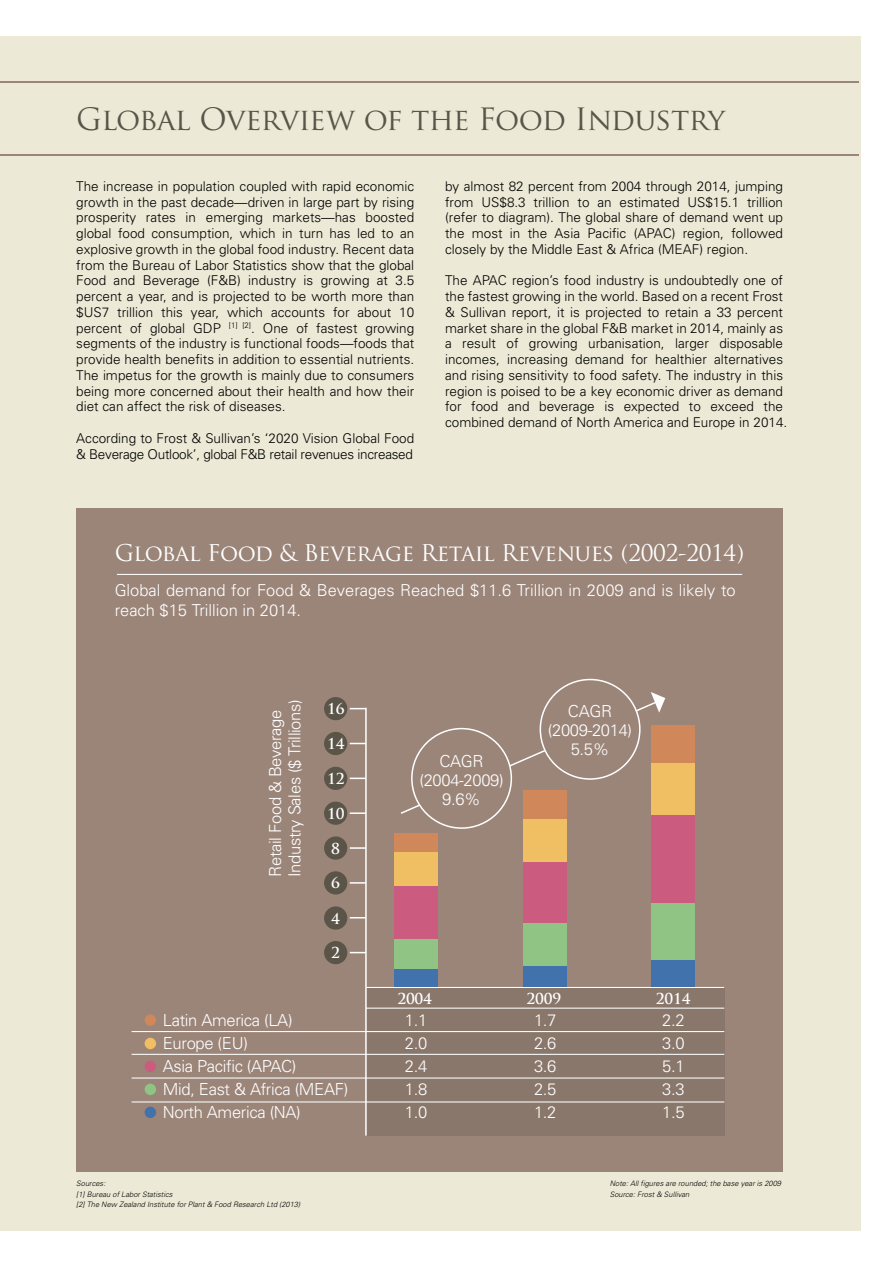
<style>
.page{position:relative;width:893px;height:1263px;background:#fff}
.page>*{position:absolute;margin:0;border:0;box-sizing:border-box;transform-origin:0 0}
.t1{font:30px "Trajan Pro";letter-spacing:-.02em;color:#5b5448}
.t2{font:22.5px "Trajan Pro";letter-spacing:-.02em;color:#fff}
.t3{font:300 16.65px/23.1px "Univers";letter-spacing:-.02em;color:#fff;text-align:justify}
.t4{font:300 16.5px/19.5px "Univers";color:#fff}
.t5{font:700 14.7px "Trajan Pro";letter-spacing:-.015em;color:#fff}
.t6{font:300 13.5px/15.8px "Univers";color:#000;text-align:justify}
.t7{font:300 13.5px/15.8px "Univers";letter-spacing:-.02em;color:#000}
.t8{font:italic 300 7.5px/10.5px "Univers";color:#000}
</style>
<div class="page">
<div style="left:0;top:36px;width:860px;height:1195px;background:#ecead6"></div>
<hr style="left:0;top:154px;width:858px;height:2px;background:#9b8579">
<hr style="left:0;top:81px;width:858px;height:2px;background:#9b8579">
<div style="left:76px;top:508px;width:707px;height:663px;background:#9b8579"></div>
<div style="left:366px;top:987px;width:358px;height:149px;background:#8a776c"></div>
<svg style="left:350px;top:708px;width:15px;height:1px"></svg>
<svg style="left:350px;top:743px;width:15px;height:1px"></svg>
<svg style="left:350px;top:778px;width:15px;height:1px"></svg>
<svg style="left:350px;top:812px;width:15px;height:2px"></svg>
<svg style="left:350px;top:847px;width:15px;height:2px"></svg>
<svg style="left:350px;top:882px;width:15px;height:2px"></svg>
<svg style="left:350px;top:917px;width:15px;height:1px"></svg>
<svg style="left:350px;top:952px;width:15px;height:1px"></svg>
<hr style="left:366px;top:987px;width:358px;height:1px;background:#fff">
<hr style="left:365px;top:708px;width:2px;height:428px;background:#fff">
<div style="left:145px;top:1014px;width:11px;height:12px;background:#d0885a;border-radius:50%"></div>
<div style="left:145px;top:1038px;width:11px;height:11px;background:#f1bf63;border-radius:50%"></div>
<div style="left:145px;top:1060px;width:11px;height:12px;background:#cb5c7f;border-radius:50%"></div>
<div style="left:145px;top:1083px;width:11px;height:12px;background:#90c484;border-radius:50%"></div>
<div style="left:145px;top:1107px;width:11px;height:11px;background:#4272ac;border-radius:50%"></div>
<div style="left:324px;top:941px;width:23px;height:23px;background:#5b5448;border-radius:50%"></div>
<div style="left:324px;top:906px;width:23px;height:24px;background:#5b5448;border-radius:50%"></div>
<div style="left:324px;top:871px;width:23px;height:23px;background:#5b5448;border-radius:50%"></div>
<div style="left:324px;top:836px;width:23px;height:24px;background:#5b5448;border-radius:50%"></div>
<div style="left:324px;top:801px;width:23px;height:24px;background:#5b5448;border-radius:50%"></div>
<div style="left:324px;top:767px;width:23px;height:23px;background:#5b5448;border-radius:50%"></div>
<div style="left:324px;top:732px;width:23px;height:23px;background:#5b5448;border-radius:50%"></div>
<div style="left:324px;top:697px;width:23px;height:23px;background:#5b5448;border-radius:50%"></div>
<hr style="left:132px;top:1031px;width:592px;height:1px;background:#fff">
<hr style="left:132px;top:1054px;width:592px;height:1px;background:#fff">
<hr style="left:132px;top:1077px;width:592px;height:1px;background:#fff">
<hr style="left:132px;top:1101px;width:592px;height:1px;background:#fff">
<div style="left:394px;top:833px;width:44px;height:19px;background:#d0885a"></div>
<div style="left:394px;top:852px;width:44px;height:34px;background:#f1bf63"></div>
<div style="left:394px;top:938px;width:44px;height:31px;background:#90c484"></div>
<div style="left:394px;top:969px;width:44px;height:17px;background:#4272ac"></div>
<div style="left:394px;top:886px;width:44px;height:52px;background:#cb5c7f"></div>
<div style="left:523px;top:790px;width:44px;height:29px;background:#d0885a"></div>
<div style="left:523px;top:819px;width:44px;height:44px;background:#f1bf63"></div>
<div style="left:523px;top:923px;width:44px;height:43px;background:#90c484"></div>
<div style="left:523px;top:966px;width:44px;height:21px;background:#4272ac"></div>
<div style="left:523px;top:863px;width:44px;height:60px;background:#cb5c7f"></div>
<div style="left:651px;top:726px;width:44px;height:37px;background:#d0885a"></div>
<div style="left:651px;top:763px;width:44px;height:52px;background:#f1bf63"></div>
<div style="left:651px;top:903px;width:44px;height:57px;background:#90c484"></div>
<div style="left:651px;top:960px;width:44px;height:26px;background:#4272ac"></div>
<div style="left:651px;top:815px;width:44px;height:88px;background:#cb5c7f"></div>
<hr style="left:366px;top:1007px;width:358px;height:2px;background:#fff">
<div style="left:411px;top:728px;width:101px;height:101px;border:2px solid #fff;border-radius:50%"></div>
<div style="left:540px;top:679px;width:101px;height:101px;border:2px solid #fff;border-radius:50%"></div>
<svg style="left:508px;top:748px;width:39px;height:20px"></svg>
<svg style="left:400px;top:803px;width:22px;height:11px"></svg>
<svg style="left:634px;top:692px;width:31px;height:21px"></svg>
<hr style="left:117px;top:574px;width:625px;height:1px;background:#fff">
<h1 class="t1" style="left:76px;top:100px;width:650px">Global Overview of the Food Industry</h1>
<p class="t6" style="left:76px;top:178px;width:340px">The increase in population coupled with rapid economic growth in the past decade—driven in large part by rising prosperity rates in emerging markets—has boosted global food consumption, which in turn has led to an explosive growth in the global food industry. Recent data from the Bureau of Labor Statistics show that the global Food and Beverage (F&amp;B) industry is growing at 3.5 percent a year, and is projected to be worth more than $US7 trillion this year, which accounts for about 10 percent of global GDP <sup>[1]</sup> <sup>[2]</sup>. One of fastest growing segments of the industry is functional foods—foods that provide health benefits in addition to essential nutrients.<br>The impetus for the growth is mainly due to consumers being more concerned about their health and how their diet can affect the risk of diseases.</p>
<p class="t7" style="left:76px;top:430px;width:339px">According to Frost &amp; Sullivan’s ‘2020 Vision Global Food &amp; Beverage Outlook’, global F&amp;B retail revenues increased</p>
<p class="t6" style="left:445px;top:178px;width:340px">by almost 82 percent from 2004 through 2014, jumping from US$8.3 trillion to an estimated US$15.1 trillion (refer to diagram). The global share of demand went up the most in the Asia Pacific (APAC) region, followed closely by the Middle East &amp; Africa (MEAF) region.</p>
<p class="t6" style="left:445px;top:273px;width:344px;text-align:left">The APAC region’s food industry is undoubtedly one of the fastest growing in the world. Based on a recent Frost &amp; Sullivan report, it is projected to retain a 33 percent market share in the global F&amp;B market in 2014, mainly as a result of growing urbanisation, larger disposable incomes, increasing demand for healthier alternatives and rising sensitivity to food safety. The industry in this region is poised to be a key economic driver as demand for food and beverage is expected to exceed the combined demand of North America and Europe in 2014.</p>
<h2 class="t2" style="left:115px;top:539px;width:631px">Global Food &amp; Beverage Retail Revenues (2002-2014)</h2>
<p class="t4" style="left:115px;top:580px;width:623px">Global demand for Food &amp; Beverages Reached $11.6 Trillion in 2009 and is likely to reach $15 Trillion in 2014.</p>
<p class="t3" style="left:266px;top:877px;width:179px;line-height:19.4px;rotate:-90deg">Retail Food &amp; Beverage<br>Industry Sales ($ Trillions)</p>
<p class="t5" style="left:327px;top:700px;width:19px">16</p>
<p class="t5" style="left:327px;top:734px;width:19px">14</p>
<p class="t5" style="left:327px;top:769px;width:19px">12</p>
<p class="t5" style="left:327px;top:804px;width:19px">10</p>
<p class="t5" style="left:331px;top:839px;width:10px">8</p>
<p class="t5" style="left:331px;top:874px;width:10px">6</p>
<p class="t5" style="left:331px;top:909px;width:10px">4</p>
<p class="t5" style="left:331px;top:944px;width:10px">2</p>
<p class="t3" style="left:419px;top:751px;width:86px;line-height:19.4px;text-align:center">CAGR (2004-2009)<br>9.6%</p>
<p class="t3" style="left:548px;top:701px;width:86px;line-height:19.4px;text-align:center">CAGR (2009-2014)<br>5.5%</p>
<p class="t5" style="left:397px;top:989px;width:36px">2004</p>
<p class="t5" style="left:527px;top:989px;width:36px">2009</p>
<p class="t5" style="left:656px;top:989px;width:36px">2014</p>
<p class="t3" style="left:163px;top:1009px;width:187px;text-align:left">Latin America (LA)<br>Europe (EU)<br>Asia Pacific (APAC)<br>Mid, East &amp; Africa (MEAF)<br>North America (NA)</p>
<p class="t3" style="left:405px;top:1009px;width:24px">1.1<br>2.0<br>2.4<br>1.8<br>1.0</p>
<p class="t3" style="left:534px;top:1009px;width:24px">1.7<br>2.6<br>3.6<br>2.5<br>1.2</p>
<p class="t3" style="left:662px;top:1009px;width:24px">2.2<br>3.0<br>5.1<br>3.3<br>1.5</p>
<p class="t8" style="left:76px;top:1178px;width:225px">Sources:<br>[1] Bureau of Labor Statistics<br>[2] The New Zealand Institute for Plant &amp; Food Research Ltd (2013)</p>
<p class="t8" style="left:610px;top:1178px;width:173px">Note: All figures are rounded; the base year is 2009<br>Source: Frost &amp; Sullivan</p>
</div>
